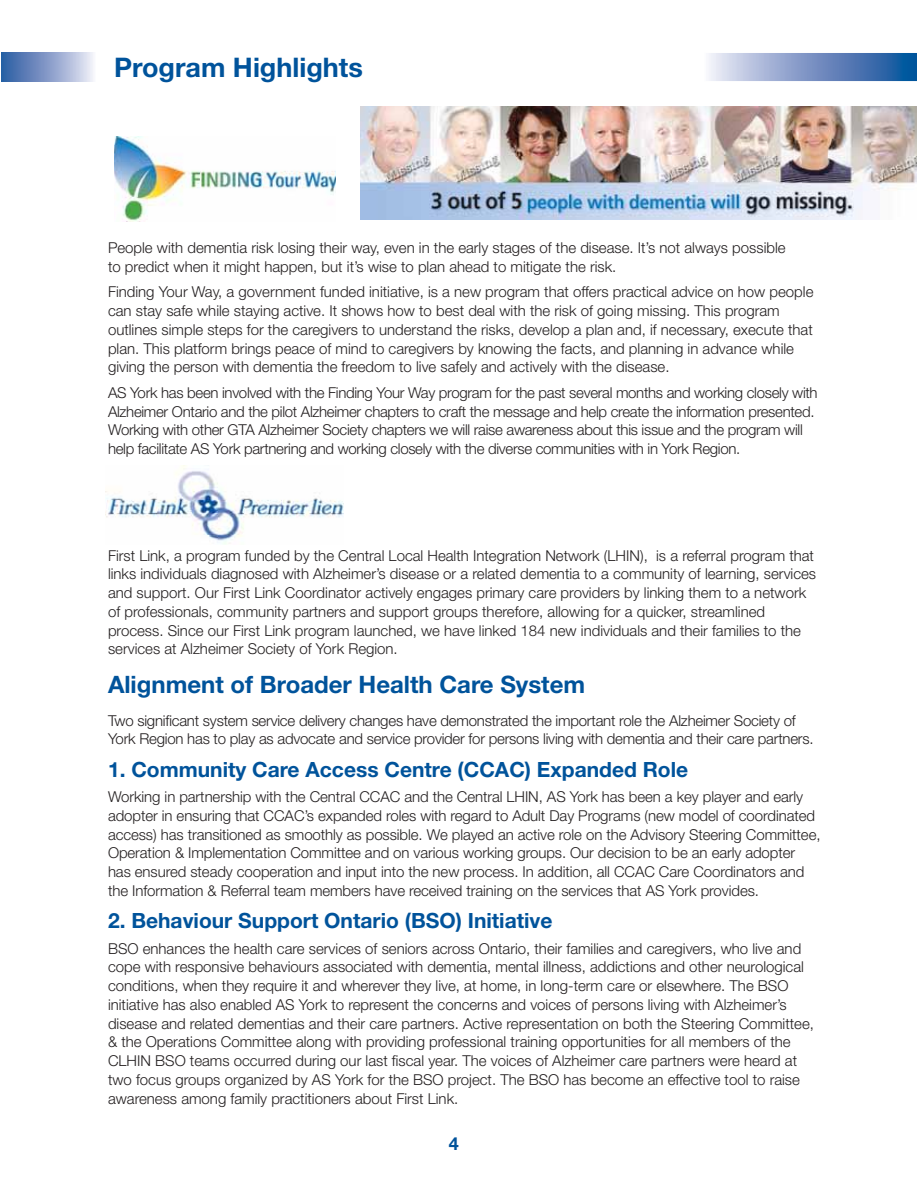
<style>
.page{position:relative;width:918px;height:1188px;background:#fff}
.page>*{position:absolute;margin:0;border:0;box-sizing:border-box;transform-origin:0 0}
.t1{font:700 27px "Helvetica Neue";color:#00539b}
.t2{font:700 24px "Helvetica Neue";color:#00539b}
.t3{font:700 21px "Helvetica Neue";color:#00539b}
.t4{font:700 18px "Helvetica Neue";color:#00539b}
.t5{font:300 15px/18.8px "Helvetica Neue";color:#231f20}
.t6{font:300 15px/18.8px "Helvetica Neue";letter-spacing:-.02em;color:#231f20}
</style>
<div class="page">
<img style="left:114px;top:137px;width:222px;height:85px">
<img style="left:106px;top:465px;width:238px;height:79px">
<img style="left:361px;top:106px;width:555px;height:114px">
<div style="left:2px;top:53px;width:93px;height:28px;background:linear-gradient(to right,#2857a0,#edeaf6)"></div>
<svg style="left:709px;top:53px;width:207px;height:28px;background:#7896c5"></svg>
<h1 class="t1" style="left:114px;top:58px;width:250px">Program Highlights</h1>
<p class="t5" style="left:108px;top:240px;width:679px">People with dementia risk losing their way, even in the early stages of the disease. It’s not always possible to predict when it might happen, but it’s wise to plan ahead to mitigate the risk.</p>
<p class="t5" style="left:108px;top:284px;width:707px">Finding You r Way, a government funded initiative, is a new program that offers practical advice on how people can stay safe while staying active. It shows how to best deal with the risk of going missing. This program outlines simple steps for the caregivers to understand the risks, develop a plan and, if necessary, execute that plan. This platform brings peace of mind to caregivers by knowing the facts, and planning in advance while giving the person with dementia the freedom to live safely and actively with the disease.</p>
<p class="t6" style="left:108px;top:384px;width:711px">AS York has been involved with the Finding Your Way program for the past several months and working closely with Alzheimer Ontario and the pilot Alzheimer chapters to craft the message and help create the information presented.<br>Working with other GTA Alzheimer Society chapters we will raise awareness about this issue and the program will help facilitate AS York partnering and working closely with the diverse communities with in York Region.</p>
<p class="t5" style="left:108px;top:547px;width:710px">First Link, a program funded by the Central Local Health Integration Network (LHIN), is a referral program that links individuals diagnosed with Alzheimer’s disease or a related dementia to a community of learning, services and support. Our First Link Coordinator actively engages primary care providers by linking them to a network of professionals, community partners and support groups therefore, allowing for a quicker, streamlined process. Since our First Link program launched, we have linked 184 new individuals and their families to the services at Alzheimer Society of York Region.</p>
<h2 class="t2" style="left:108px;top:676px;width:479px">Alignment of Broader Health Care System</h2>
<p class="t5" style="left:108px;top:712px;width:707px">Two significant system service delivery changes have demonstrated the important role the Alzheimer Society of<br>York Region has to play as advocate and service provider for persons living with dementia and their care partners.</p>
<h3 class="t3" style="left:108px;top:762px;width:582px">1. Community Care Access Centre (CCAC) Expanded Role</h3>
<p class="t5" style="left:108px;top:789px;width:714px">Working in partnership with the Central CCAC and the Central LHIN, AS York has been a key player and early adopter in ensuring that CCAC’s expanded roles with regard to Adult Day Programs (new model of coordinated access) has transitioned as smoothly as possible. We played an active role on the Advisory Steering Committee, Operation &amp; Implementation Committee and on various working groups. Our decision to be an early adopter has ensured steady cooperation and input into the new process. In addition, all CCAC Care Coordinators and the Information &amp; Referral team members have received training on the services that AS York provides.</p>
<h3 class="t3" style="left:108px;top:913px;width:446px">2. Behaviour Support Ontario (BSO) Initiative</h3>
<p class="t5" style="left:108px;top:940px;width:708px">BSO enhances the health care services of seniors across Ontario, their families and caregivers, who live and cope with responsive behaviours associated with dementia, mental illness, addictions and other neurological conditions, when they require it and wherever they live, at home, in long-term care or elsewhere. The BSO initiative has also enabled AS York to represent the concerns and voices of persons living with Alzheimer’s disease and related dementias and their care partners. Active representation on both the Steering Committee, &amp; the Operations Committee along with providing professional training opportunities for all members of the CLHIN BSO teams occurred during our last fiscal year. The voices of Alzheimer care partners were heard at two focus groups organized by AS York for the BSO project. The BSO has become an effective tool to raise awareness among family practitioners about First Link.</p>
<p class="t4" style="left:449px;top:1137px;width:12px">4</p>
</div>
